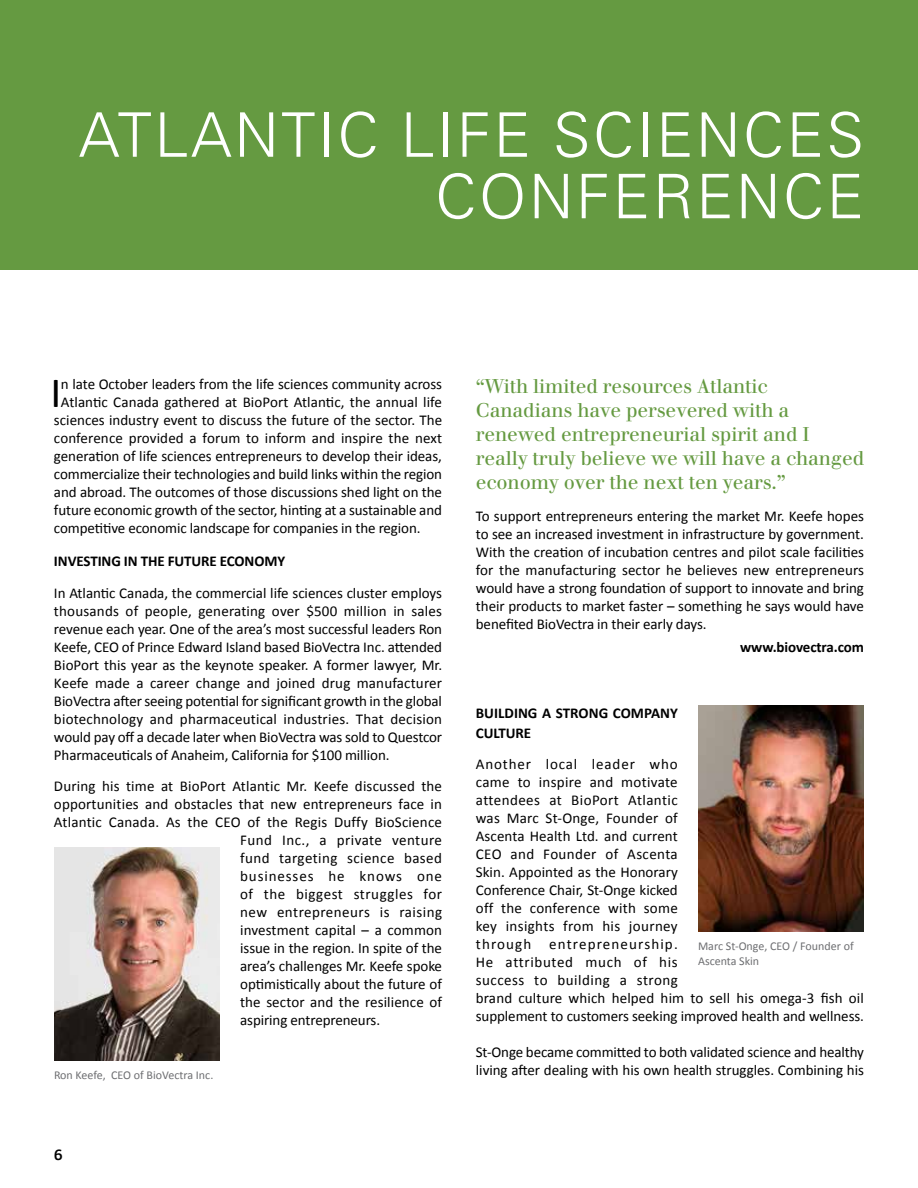
<style>
.page{position:relative;width:918px;height:1188px;background:#fff}
.page>*{position:absolute;margin:0;border:0;box-sizing:border-box;transform-origin:0 0}
.t1{font:300 61.5px/61.5px "Univers";letter-spacing:.04em;color:#fff;text-align:right}
.t2{font:43.35px "Calibri";color:#000}
.t3{font:19.5px/24px "Justus";letter-spacing:-.01em;color:#659a41}
.t4{font:15px/18px "Calibri";color:#000;text-align:justify}
.t5{font:15px "Calibri";letter-spacing:.03em;color:#000}
.t6{font:700 15px/19.5px "Calibri";letter-spacing:-.005em;color:#000}
.t7{font:15px "Calibri";letter-spacing:.035em;color:#000}
.t8{font:15px "Calibri";letter-spacing:.06em;color:#000}
.t9{font:700 13.5px "Euphemia UCAS";color:#000}
.t10{font:12px/15px "Calibri";color:#6d6e71}
</style>
<div class="page">
<div style="left:0;top:0;width:918px;height:270px;background:#659a41"></div>
<img style="left:54px;top:847px;width:166px;height:214px">
<img style="left:698px;top:705px;width:166px;height:227px">
<h1 class="t1" style="left:79px;top:104px;width:787px">ATLANTIC LIFE SCIENCES<br>CONFERENCE</h1>
<h2 class="t2" style="left:50px;top:365px;width:12px">I</h2>
<p class="t4" style="left:61px;top:375px;width:383px">n late October leaders from the life sciences community across</p>
<p class="t4" style="left:61px;top:393px;width:383px">Atlantic Canada gathered at BioPort Atlantic, the annual life</p>
<p class="t4" style="left:54px;top:411px;width:390px">sciences industry event to discuss the future of the sector. The</p>
<p class="t4" style="left:54px;top:429px;width:390px">conference provided a forum to inform and inspire the next</p>
<p class="t4" style="left:54px;top:447px;width:390px">generation of life sciences entrepreneurs to develop their ideas,</p>
<p class="t4" style="left:54px;top:465px;width:390px">commercialize their technologies and build links within the region</p>
<p class="t4" style="left:54px;top:483px;width:390px">and abroad. The outcomes of those discussions shed light on the</p>
<p class="t4" style="left:54px;top:501px;width:390px">future economic growth of the sector, hinting at a sustainable and</p>
<p class="t4" style="left:54px;top:519px;width:368px">competitive economic landscape for companies in the region.</p>
<p class="t6" style="left:54px;top:552px;width:233px">INVESTING IN THE FUTURE ECONOMY</p>
<p class="t4" style="left:54px;top:584px;width:390px">In Atlantic Canada, the commercial life sciences cluster employs thousands of people, generating over $500 million in sales revenue each year. One of the area’s most successful leaders Ron Keefe, CEO of Prince Edward Island based BioVectra Inc. attended BioPort this year as the keynote speaker. A former lawyer, Mr.<br>Keefe made a career change and joined drug manufacturer BioVectra after seeing potential for significant growth in the global biotechnology and pharmaceutical industries. That decision would pay off a decade later when BioVectra was sold to Questcor Pharmaceuticals of Anaheim, California for $100 million.</p>
<p class="t4" style="left:54px;top:777px;width:390px">During his time at BioPort Atlantic Mr. Keefe discussed the</p>
<p class="t4" style="left:54px;top:795px;width:390px">opportunities and obstacles that new entrepreneurs face in</p>
<p class="t4" style="left:54px;top:813px;width:390px">Atlantic Canada. As the CEO of the Regis Duffy BioScience</p>
<p class="t5" style="left:240px;top:831px;width:203px">Fund Inc., a private venture</p>
<p class="t5" style="left:240px;top:849px;width:203px">fund targeting science based</p>
<p class="t8" style="left:240px;top:867px;width:203px">businesses he knows one</p>
<p class="t7" style="left:240px;top:885px;width:203px">of the biggest struggles for</p>
<p class="t5" style="left:240px;top:903px;width:203px">new entrepreneurs is raising</p>
<p class="t4" style="left:240px;top:921px;width:203px">investment capital – a common</p>
<p class="t4" style="left:240px;top:939px;width:203px">issue in the region. In spite of the</p>
<p class="t4" style="left:240px;top:957px;width:203px">area’s challenges Mr. Keefe spoke</p>
<p class="t4" style="left:240px;top:975px;width:203px">optimistically about the future of</p>
<p class="t4" style="left:240px;top:993px;width:203px">the sector and the resilience of</p>
<p class="t4" style="left:240px;top:1011px;width:141px">aspiring entrepreneurs.</p>
<p class="t10" style="left:54px;top:1067px;width:161px">Ron Keefe, CEO of BioVectra Inc.</p>
<p class="t9" style="left:54px;top:1144px;width:10px">6</p>
<h3 class="t3" style="left:476px;top:375px;width:390px">“With limited resources Atlantic Canadians have persevered with a renewed entrepreneurial spirit and I really truly believe we will have a changed economy over the next ten years.”</h3>
<p class="t4" style="left:476px;top:507px;width:390px">To support entrepreneurs entering the market Mr. Keefe hopes to see an increased investment in infrastructure by government.<br>With the creation of incubation centres and pilot scale facilities for the manufacturing sector he believes new entrepreneurs would have a strong foundation of support to innovate and bring their products to market faster – something he says would have benefited BioVectra in their early days.</p>
<p class="t6" style="left:740px;top:637px;width:125px">www.biovectra.com</p>
<p class="t6" style="left:476px;top:703px;width:203px">BUILDING A STRONG COMPANY<br>CULTURE</p>
<p class="t4" style="left:476px;top:755px;width:390px;text-align:left">Another local leader who<br>came to inspire and motivate<br>attendees at BioPort Atlantic<br>was Marc St-Onge, Founder of<br>Ascenta Health Ltd. and current<br>CEO and Founder of Ascenta<br>Skin. Appointed as the Honorary<br>Conference Chair, St-Onge kicked<br>off the conference with some<br>key insights from his journey<br>through entrepreneurship.<br>He attributed much of his<br>success to building a strong<br>brand culture which helped him to sell his omega-3 fish oil supplement to customers seeking improved health and wellness.</p>
<p class="t4" style="left:476px;top:1043px;width:390px">St-Onge became committed to both validated science and healthy living after dealing with his own health struggles. Combining his</p>
<p class="t10" style="left:698px;top:939px;width:157px">Marc St-Onge, CEO / Founder of<br>Ascenta Skin</p>
</div>
